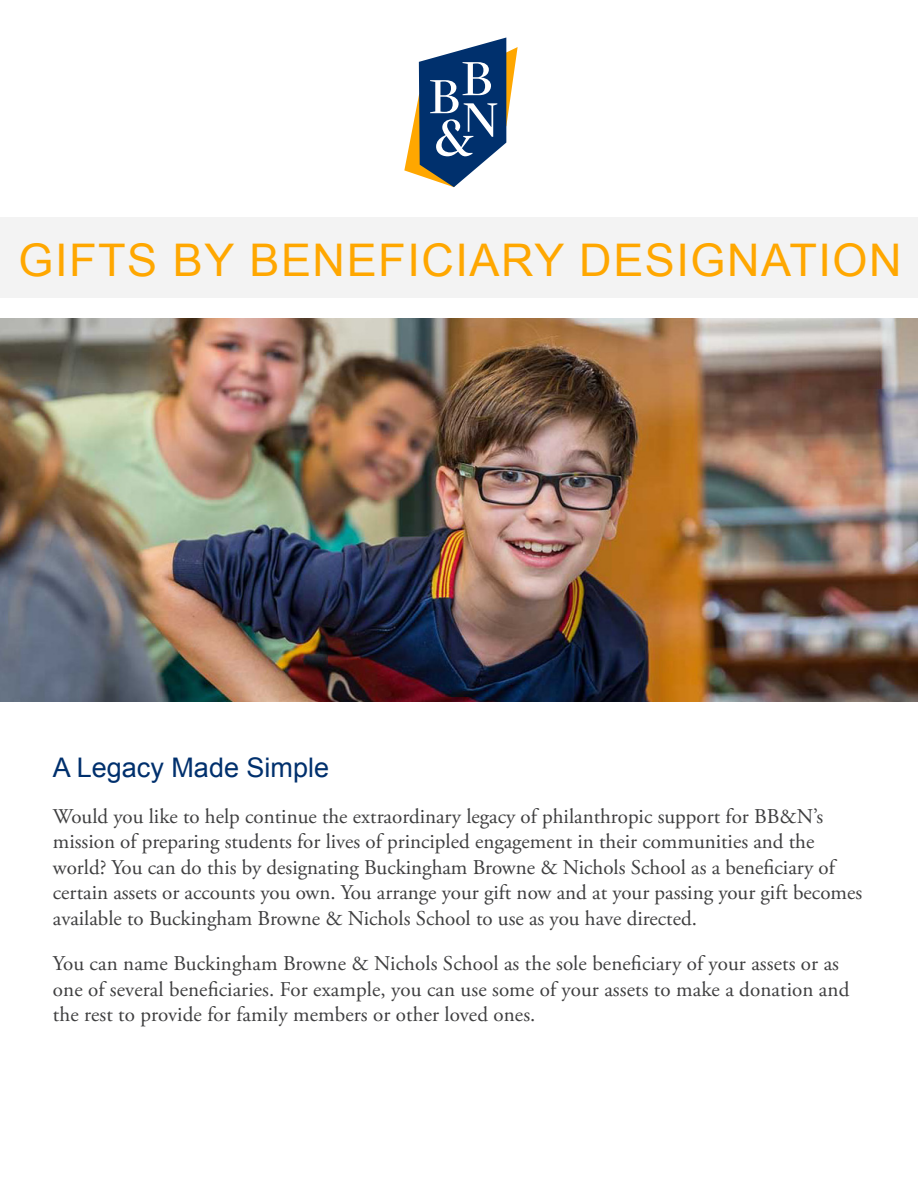
<style>
.page{position:relative;width:918px;height:1188px;background:#fff}
.page>*{position:absolute;margin:0;border:0;box-sizing:border-box;transform-origin:0 0}
.t1{font:45px "Arial";letter-spacing:.035em;color:#ffa700}
.subheads_blue{font:27px "Arial";color:#00306d}
.body_text{font:21px/25.5px "Adobe Garamond Pro";color:#3e3e3f}
</style>
<div class="page">
<div style="left:0;top:217px;width:918px;height:81px;background:#f3f3f3"></div>
<img style="left:0;top:318px;width:918px;height:384px">
<svg style="left:404px;top:38px;width:114px;height:149px"></svg>
<p class="t1" style="left:18px;top:231px;width:885px">GIFTS BY BENEFICIARY DESIGNATION</p>
<p class="subheads_blue" style="left:53px;top:750px;width:278px">A Legacy Made Simple</p>
<p class="body_text" style="left:53px;top:804px;width:811px">Would you like to help continue the extraordinary legacy of philanthropic support for BB&amp;N’s mission of preparing students for lives of principled engagement in their communities and the world? You can do this by designating Buckingham Browne &amp; Nichols School as a beneficiary of certain assets or accounts you own. You arrange your gift now and at your passing your gift becomes available to Buckingham Browne &amp; Nichols School to use as you have directed.</p>
<p class="body_text" style="left:53px;top:952px;width:798px">You can name Buckingham Browne &amp; Nichols School as the sole beneficiary of your assets or as one of several beneficiaries. For example, you can use some of your assets to make a donation and the rest to provide for family members or other loved ones.</p>
</div>
